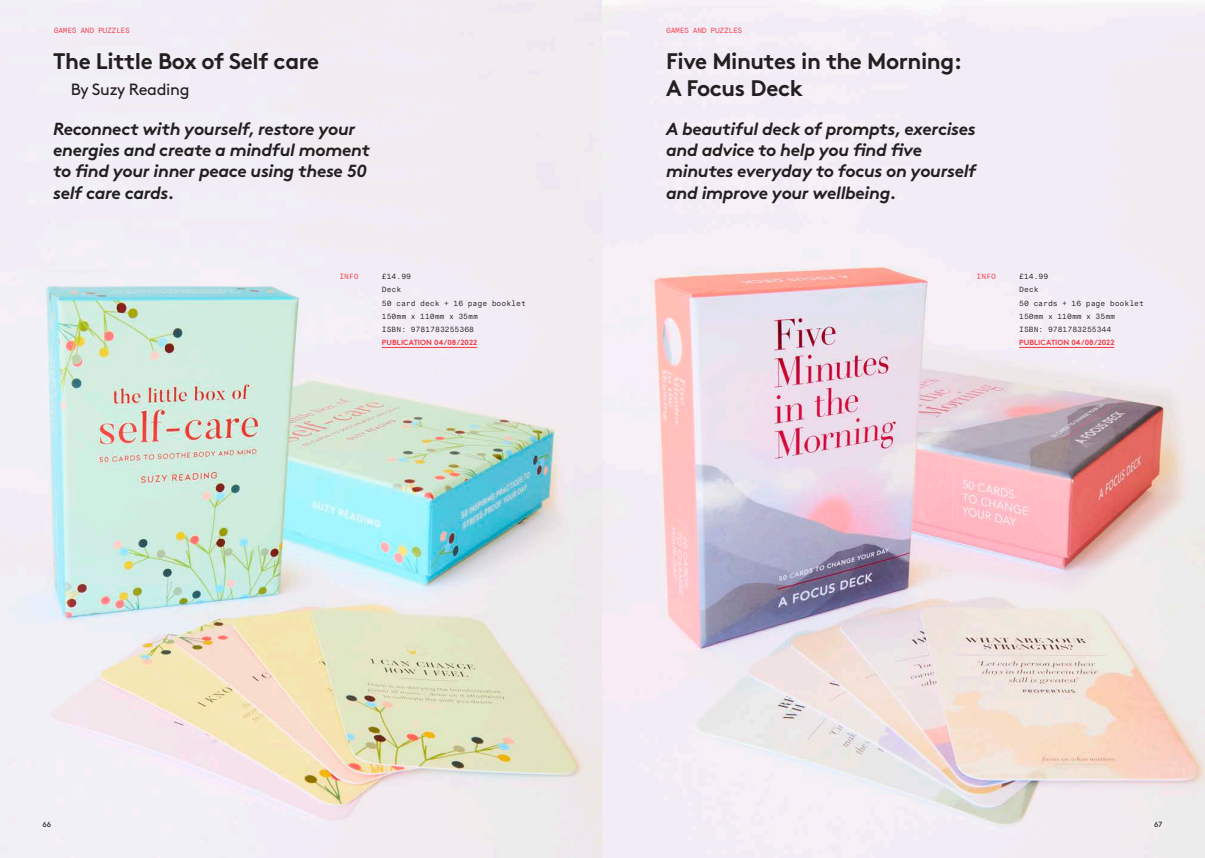
<style>
.page{position:relative;width:1205px;height:858px;background:#fff}
.page>*{position:absolute;margin:0;border:0;box-sizing:border-box;transform-origin:0 0}
.title{font:700 22.5px/27px "Brown Std";letter-spacing:-.02em;color:#231f20}
.title-2{font:italic 700 17.5px/21.2px "Brown Std";letter-spacing:-.02em;color:#231f20}
.author_name{font:16.25px "Brown Std";letter-spacing:-.02em;color:#231f20}
.specs{font:7.5px "Maison Neue Mono";color:#231f20}
.specs-2{font:700 7.5px "Brown Std";letter-spacing:.01em;color:#f33b46}
.running_heads{font:7.5px "Maison Neue Mono";letter-spacing:-.05em;color:#f33b46}
.specs-3{font:7.5px "Maison Neue Mono";color:#f33b46}
.t1{font:7.5px "Brown Std";color:#231f20}
</style>
<div class="page">
<img style="left:0;top:0;width:1205px;height:857px">
<hr style="left:382px;top:347px;width:95px;height:1px;background:#f33b46">
<hr style="left:1019px;top:347px;width:95px;height:1px;background:#f33b46">
<p class="running_heads" style="left:54px;top:26px;width:78px">GAMES AND PUZZLES</p>
<p class="running_heads" style="left:666px;top:26px;width:78px">GAMES AND PUZZLES</p>
<p class="title" style="left:53px;top:48px;width:268px">The Little Box of Self care</p>
<p class="author_name" style="left:71px;top:80px;width:120px">By Suzy Reading</p>
<p class="title-2" style="left:53px;top:118px;width:318px">Reconnect with yourself, restore your energies and create a mindful moment to find your inner peace using these 50 self care cards.</p>
<p class="title-2" style="left:666px;top:118px;width:312px">A beautiful deck of prompts, exercises and advice to help you find five minutes everyday to focus on yourself and improve your wellbeing.</p>
<p class="title" style="left:666px;top:48px;width:297px">Five Minutes in the Morning:<br>A Focus Deck</p>
<p class="specs-3" style="left:339px;top:272px;width:21px">INFO</p>
<p class="specs" style="left:382px;top:272px;width:31px">£14.99</p>
<p class="specs" style="left:382px;top:285px;width:21px">Deck</p>
<p class="specs" style="left:382px;top:298px;width:146px">50 card deck + 16 page booklet</p>
<p class="specs" style="left:382px;top:311px;width:97px">150mm x 110mm x 35mm</p>
<p class="specs" style="left:382px;top:324px;width:94px">ISBN: 9781783255368</p>
<p class="specs-2" style="left:382px;top:338px;width:97px">PUBLICATION 04/08/2022</p>
<p class="specs-3" style="left:976px;top:272px;width:21px">INFO</p>
<p class="specs" style="left:1019px;top:272px;width:31px">£14.99</p>
<p class="specs" style="left:1019px;top:285px;width:21px">Deck</p>
<p class="specs" style="left:1019px;top:298px;width:126px">50 cards + 16 page booklet</p>
<p class="specs" style="left:1019px;top:311px;width:98px">150mm x 110mm x 35mm</p>
<p class="specs" style="left:1019px;top:324px;width:94px">ISBN: 9781783255344</p>
<p class="specs-2" style="left:1019px;top:338px;width:97px">PUBLICATION 04/08/2022</p>
<p class="t1" style="left:43px;top:819px;width:10px">66</p>
<p class="t1" style="left:1154px;top:819px;width:10px">67</p>
</div>
